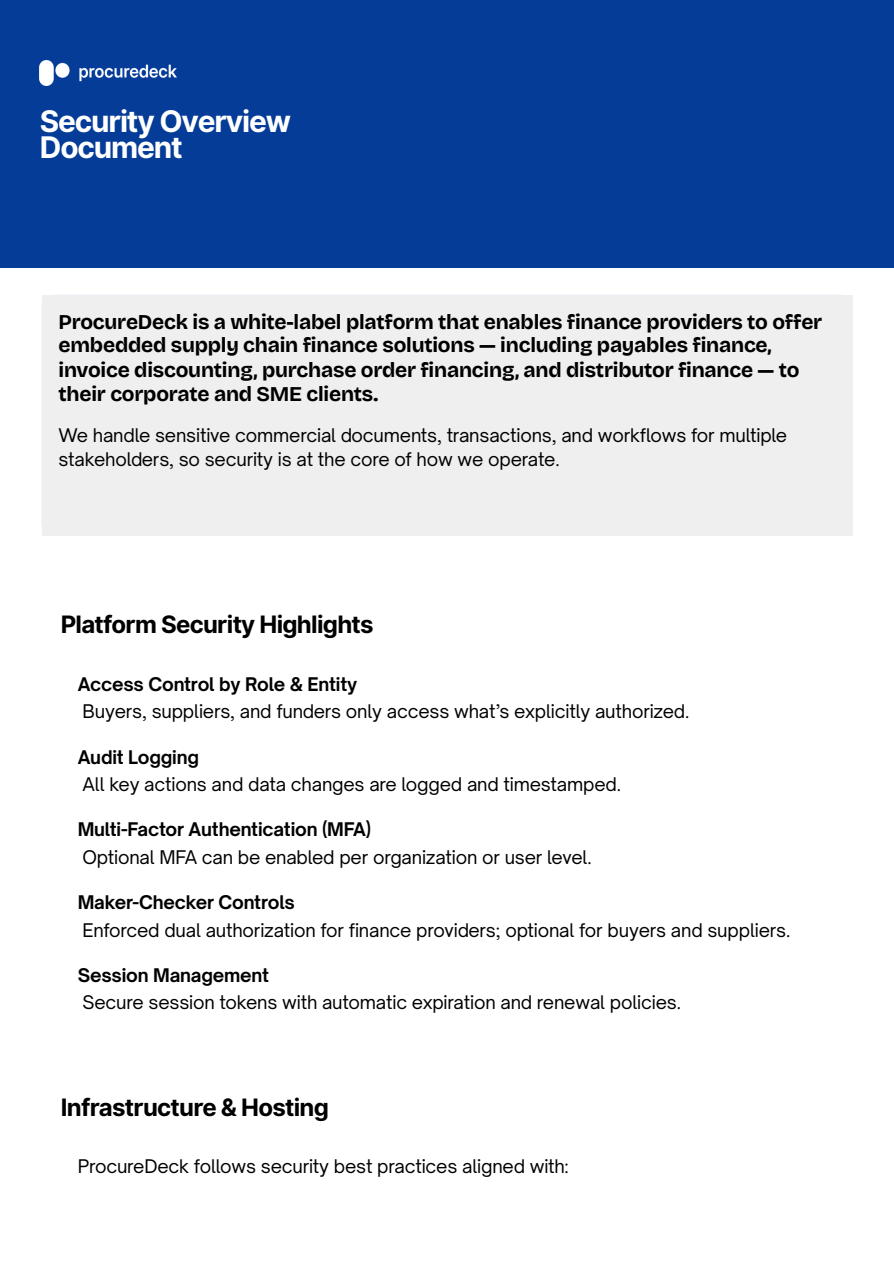
<style>
.page{position:relative;width:894px;height:1263px;background:#fff}
.page>*{position:absolute;margin:0;border:0;box-sizing:border-box;transform-origin:0 0}
.t1{font:700 29.7px/26px "Inter";letter-spacing:-.04em;color:#fff}
.t2{font:700 24px "Inter";letter-spacing:-.03em;color:#000}
.t3{font:700 21px/24px "Bricolage Grotesque";letter-spacing:-.01em;color:#000}
.t4{font:18px/27px "Open Sauce One";letter-spacing:-.01em;color:#000}
.s1{font-weight:700}
</style>
<div class="page">
<div style="left:0;top:0;width:893px;height:268px;background:#043c98"></div>
<img style="left:40px;top:60px;width:136px;height:25px">
<div style="left:42px;top:295px;width:810px;height:241px;background:#efefef"></div>
<p class="t1" style="left:40px;top:108px;width:252px">Security Overview<br>Document</p>
<h1 class="t3" style="left:58px;top:310px;width:765px">ProcureDeck is a white-label platform that enables finance providers to offer embedded supply chain finance solutions — including payables finance, invoice discounting, purchase order financing, and distributor finance — to their corporate and SME clients.</h1>
<p class="t4" style="left:58px;top:423px;width:730px;line-height:23.7px">We handle sensitive commercial documents, transactions, and workflows for multiple stakeholders, so security is at the core of how we operate.</p>
<p class="t2" style="left:61px;top:610px;width:314px">Platform Security Highlights</p>
<p class="t4" style="left:78px;top:670px;width:613px"><span class="s1">Access Control by Role &amp; Entity<br></span>Buyers, suppliers, and funders only access what’s explicitly authorized.</p>
<p class="t4" style="left:78px;top:744px;width:544px"><span class="s1">Audit Logging<br></span>All key actions and data changes are logged and timestamped.</p>
<p class="t4" style="left:78px;top:815px;width:515px;line-height:28.2px"><span class="s1">Multi-Factor Authentication (MFA)<br></span>Optional MFA can be enabled per organization or user level.</p>
<p class="t4" style="left:78px;top:888px;width:714px;line-height:28.2px"><span class="s1">Maker-Checker Controls<br></span>Enforced dual authorization for finance providers; optional for buyers and suppliers.</p>
<p class="t4" style="left:78px;top:962px;width:604px"><span class="s1">Session Management<br></span>Secure session tokens with automatic expiration and renewal policies.</p>
<p class="t2" style="left:61px;top:1093px;width:270px">Infrastructure &amp; Hosting</p>
<p class="t4" style="left:78px;top:1153px;width:492px">ProcureDeck follows security best practices aligned with:</p>
</div>
